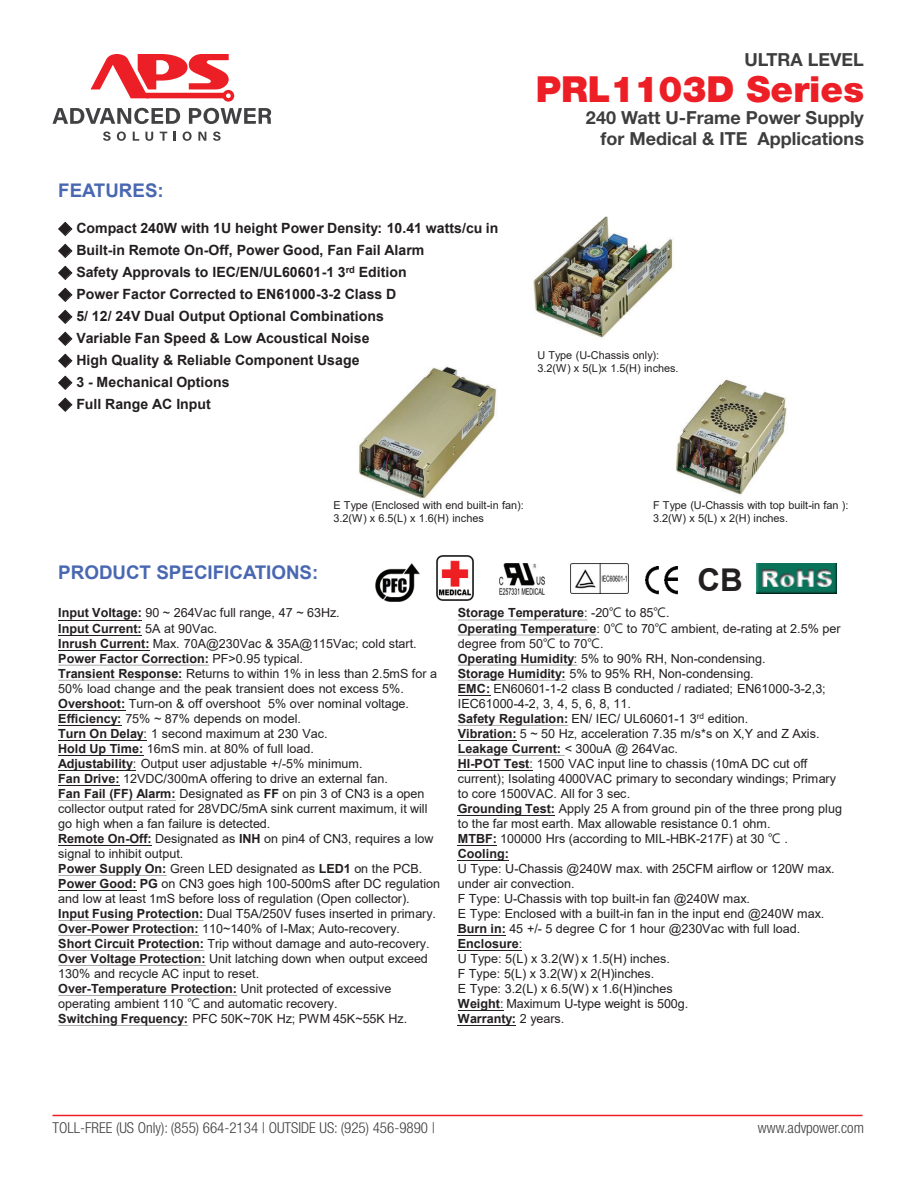
<style>
.page{position:relative;width:918px;height:1188px;background:#fff}
.page>*{position:absolute;margin:0;border:0;box-sizing:border-box;transform-origin:0 0}
.t1{font:900 36px "Helvetica Neue LT Std";color:#ed1f26}
.t2{font:700 31.35px "Arial";color:#231f20}
.t3{font:700 18.75px "Arial";color:#4968b1}
.t4{font:700 18px/21.6px "Helvetica Neue LT Std";color:#3e3e3f;text-align:right}
.t5{font:300 condensed 15px "Helvetica Neue LT Std";color:#413f41}
.t6{font:700 14.1px "Arial";color:#231f20}
.t7{font:12.6px/15px "Arial";letter-spacing:-.005em;color:#231f20}
.t8{font:10.95px/13.2px "Arial";color:#231f20}
.s1{font-family:"P Ming Li U";font-weight:400}
.s2{font-weight:700}
.s3{font-family:"Microsoft Jheng Hei"}
</style>
<div class="page">
<hr style="left:52px;top:1115px;width:810px;height:1px;background:#ed1f26">
<div style="left:223px;top:90px;width:11px;height:12px;background:#ed1f26;border-radius:50%"></div>
<svg style="left:91px;top:54px;width:140px;height:44px"></svg>
<svg style="left:103px;top:132px;width:8px;height:9px"></svg>
<svg style="left:117px;top:132px;width:9px;height:9px"></svg>
<svg style="left:133px;top:132px;width:6px;height:9px"></svg>
<svg style="left:145px;top:132px;width:8px;height:9px"></svg>
<svg style="left:160px;top:132px;width:7px;height:9px"></svg>
<svg style="left:174px;top:132px;width:2px;height:9px"></svg>
<svg style="left:183px;top:132px;width:9px;height:9px"></svg>
<svg style="left:198px;top:132px;width:8px;height:9px"></svg>
<svg style="left:213px;top:132px;width:8px;height:9px"></svg>
<svg style="left:52px;top:108px;width:128px;height:16px"></svg>
<svg style="left:189px;top:108px;width:82px;height:16px"></svg>
<img style="left:676px;top:379px;width:111px;height:116px">
<img style="left:358px;top:366px;width:139px;height:133px">
<img style="left:533px;top:216px;width:140px;height:122px">
<hr style="left:58px;top:620px;width:84px;height:1px;background:#231f20">
<hr style="left:58px;top:635px;width:84px;height:1px;background:#231f20">
<hr style="left:58px;top:650px;width:92px;height:1px;background:#231f20">
<svg style="left:58px;top:665px;width:151px;height:1px"></svg>
<svg style="left:58px;top:680px;width:125px;height:1px"></svg>
<hr style="left:58px;top:710px;width:67px;height:1px;background:#231f20">
<hr style="left:58px;top:725px;width:63px;height:1px;background:#231f20">
<hr style="left:58px;top:740px;width:89px;height:1px;background:#231f20">
<hr style="left:58px;top:755px;width:85px;height:1px;background:#231f20">
<hr style="left:58px;top:770px;width:78px;height:1px;background:#231f20">
<hr style="left:58px;top:785px;width:62px;height:1px;background:#231f20">
<svg style="left:58px;top:800px;width:118px;height:1px"></svg>
<hr style="left:58px;top:845px;width:94px;height:1px;background:#231f20">
<svg style="left:58px;top:875px;width:109px;height:1px"></svg>
<hr style="left:58px;top:890px;width:79px;height:1px;background:#231f20">
<svg style="left:58px;top:920px;width:145px;height:1px"></svg>
<svg style="left:58px;top:935px;width:141px;height:1px"></svg>
<svg style="left:58px;top:950px;width:146px;height:1px"></svg>
<svg style="left:58px;top:965px;width:148px;height:1px"></svg>
<svg style="left:58px;top:995px;width:179px;height:1px"></svg>
<svg style="left:58px;top:1025px;width:130px;height:1px"></svg>
<svg style="left:458px;top:620px;width:130px;height:1px"></svg>
<svg style="left:458px;top:635px;width:138px;height:1px"></svg>
<svg style="left:458px;top:665px;width:119px;height:1px"></svg>
<svg style="left:458px;top:680px;width:108px;height:1px"></svg>
<hr style="left:458px;top:695px;width:32px;height:1px;background:#231f20">
<svg style="left:458px;top:725px;width:110px;height:1px"></svg>
<hr style="left:458px;top:740px;width:59px;height:1px;background:#231f20">
<svg style="left:458px;top:755px;width:107px;height:1px"></svg>
<hr style="left:458px;top:770px;width:75px;height:1px;background:#231f20">
<hr style="left:458px;top:815px;width:97px;height:1px;background:#231f20">
<hr style="left:458px;top:845px;width:39px;height:1px;background:#231f20">
<hr style="left:458px;top:860px;width:51px;height:1px;background:#231f20">
<hr style="left:458px;top:935px;width:48px;height:1px;background:#231f20">
<hr style="left:458px;top:950px;width:64px;height:1px;background:#231f20">
<hr style="left:458px;top:1010px;width:46px;height:1px;background:#231f20">
<hr style="left:458px;top:1025px;width:58px;height:1px;background:#231f20">
<img style="left:645px;top:566px;width:33px;height:29px">
<img style="left:757px;top:564px;width:80px;height:30px">
<img style="left:437px;top:555px;width:37px;height:45px">
<img style="left:375px;top:564px;width:45px;height:38px">
<img style="left:500px;top:564px;width:44px;height:30px">
<img style="left:571px;top:564px;width:57px;height:30px">
<h3 class="t3" style="left:58px;top:178px;width:107px">FEATURES:</h3>
<p class="t6" style="left:58px;top:218px;width:442px"><span class="s1">◆</span> Compact 240W with 1U height Power Density: 10.41 watts/cu in</p>
<p class="t6" style="left:58px;top:240px;width:368px"><span class="s1">◆</span> Built-in Remote On-Off, Power Good, Fan Fail Alarm</p>
<p class="t6" style="left:58px;top:262px;width:350px"><span class="s1">◆</span> Safety Approvals to IEC/EN/UL60601-1 3<sup>rd</sup> Edition</p>
<p class="t6" style="left:58px;top:284px;width:340px"><span class="s1">◆</span> Power Factor Corrected to EN61000-3-2 Class D</p>
<p class="t6" style="left:58px;top:306px;width:327px"><span class="s1">◆</span> 5/ 12/ 24V Dual Output Optional Combinations</p>
<p class="t6" style="left:58px;top:328px;width:313px"><span class="s1">◆</span> Variable Fan Speed &amp; Low Acoustical Noise</p>
<p class="t6" style="left:58px;top:350px;width:303px"><span class="s1">◆</span> High Quality &amp; Reliable Component Usage</p>
<p class="t6" style="left:58px;top:372px;width:173px"><span class="s1">◆</span> 3 - Mechanical Options</p>
<p class="t6" style="left:58px;top:394px;width:154px"><span class="s1">◆</span> Full Range AC Input</p>
<h3 class="t4" style="left:745px;top:49px;width:121px">ULTRA LEVEL</h3>
<h1 class="t1" style="left:536px;top:68px;width:330px">PRL1103D Series</h1>
<h3 class="t4" style="left:586px;top:106px;width:280px">240 Watt U-Frame Power Supply for Medical &amp; ITE Applications</h3>
<p class="t8" style="left:538px;top:348px;width:143px">U Type (U-Chassis only):<br>3.2(W) x 5(L)x 1.5(H) inches.</p>
<h3 class="t3" style="left:58px;top:559px;width:262px">PRODUCT SPECIFICATIONS:</h3>
<p class="t8" style="left:334px;top:499px;width:192px">E Type (Enclosed with end built-in fan):<br>3.2(W) x 6.5(L) x 1.6(H) inches</p>
<p class="t8" style="left:653px;top:499px;width:197px">F Type (U-Chassis with top built-in fan ):<br>3.2(W) x 5(L) x 2(H) inches.</p>
<h2 class="t2" style="left:697px;top:558px;width:47px">CB</h2>
<p class="t7" style="left:58px;top:605px;width:383px"><span class="s2">Input Voltage:</span> 90 ~ 264Vac full range, 47 ~ 63Hz.<br><span class="s2">Input Current:</span> 5A at 90Vac.<br><span class="s2">Inrush Current:</span> Max. 70A@230Vac &amp; 35A@115Vac; cold start.<br><span class="s2">Power Factor Correction:</span> PF&gt;0.95 typical.<br><span class="s2">Transient Response:</span> Returns to within 1% in less than 2.5mS for a 50% load change and the peak transient does not excess 5%.<br><span class="s2">Overshoot:</span> Turn-on &amp; off overshoot 5% over nominal voltage.<br><span class="s2">Efficiency:</span> 75% ~ 87% depends on model.<br><span class="s2">Turn On Delay</span>: 1 second maximum at 230 Vac.<br><span class="s2">Hold Up Time:</span> 16mS min. at 80% of full load.<br><span class="s2">Adjustability</span>: Output user adjustable +/-5% minimum.<br><span class="s2">Fan Drive:</span> 12VDC/300mA offering to drive an external fan.<br><span class="s2">Fan Fail (FF) Alarm:</span> Designated as <span class="s2">FF</span> on pin 3 of CN3 is a open collector output rated for 28VDC/5mA sink current maximum, it will go high when a fan failure is detected.<br><span class="s2">Remote On-Off:</span> Designated as <span class="s2">INH</span> on pin4 of CN3, requires a low signal to inhibit output.<br><span class="s2">Power Supply On:</span> Green LED designated as <span class="s2">LED1</span> on the PCB.<br><span class="s2">Power Good: PG</span> on CN3 goes high 100-500mS after DC regulation and low at least 1mS before loss of regulation (Open collector).<br><span class="s2">Input Fusing Protection:</span> Dual T5A/250V fuses inserted in primary.<br><span class="s2">Over-Power Protection:</span> 110~140% of I-Max; Auto-recovery.<br><span class="s2">Short Circuit Protection:</span> Trip without damage and auto-recovery.<br><span class="s2">Over Voltage Protection:</span> Unit latching down when output exceed 130% and recycle AC input to reset.<br><span class="s2">Over-Temperature Protection:</span> Unit protected of excessive operating ambient 110 <span class="s3">℃</span> and automatic recovery.<br><span class="s2">Switching Frequency:</span> PFC 50K~70K Hz; PWM 45K~55K Hz.</p>
<p class="t7" style="left:458px;top:605px;width:386px"><span class="s2">Storage Temperature</span>: -20<span class="s3">℃</span> to 85<span class="s3">℃</span>.<br><span class="s2">Operating Temperature</span>: 0<span class="s3">℃</span> to 70<span class="s3">℃</span> ambient, de-rating at 2.5% per degree from 50<span class="s3">℃</span> to 70<span class="s3">℃</span>.<br><span class="s2">Operating Humidity</span>: 5% to 90% RH, Non-condensing.<br><span class="s2">Storage Humidity:</span> 5% to 95% RH, Non-condensing.<br><span class="s2">EMC:</span> EN60601-1-2 class B conducted / radiated; EN61000-3-2,3; IEC61000-4-2, 3, 4, 5, 6, 8, 11.<br><span class="s2">Safety Regulation:</span> EN/ IEC/ UL60601-1 3<sup>rd</sup> edition.<br><span class="s2">Vibration:</span> 5 ~ 50 Hz, acceleration 7.35 m/s*s on X,Y and Z Axis.<br><span class="s2">Leakage Current:</span> &lt; 300uA @ 264Vac.<br><span class="s2">HI-POT Test</span>: 1500 VAC input line to chassis (10mA DC cut off current); Isolating 4000VAC primary to secondary windings; Primary to core 1500VAC. All for 3 sec.<br><span class="s2">Grounding Test:</span> Apply 25 A from ground pin of the three prong plug to the far most earth. Max allowable resistance 0.1 ohm.<br><span class="s2">MTBF:</span> 100000 Hrs (according to MIL-HBK-217F) at 30 <span class="s3">℃</span> .<br><span class="s2">Cooling:</span></p>
<p class="t7" style="left:458px;top:861px;width:378px">U Type: U-Chassis @240W max. with 25CFM airflow or 120W max. under air convection.<br>F Type: U-Chassis with top built-in fan @240W max.<br>E Type: Enclosed with a built-in fan in the input end @240W max.<br><span class="s2">Burn in:</span> 45 +/- 5 degree C for 1 hour @230Vac with full load.<br><span class="s2">Enclosure</span>:<br>U Type: 5(L) x 3.2(W) x 1.5(H) inches.<br>F Type: 5(L) x 3.2(W) x 2(H)inches.<br>E Type: 3.2(L) x 6.5(W) x 1.6(H)inches<br><span class="s2">Weight</span>: Maximum U-type weight is 500g.<br><span class="s2">Warranty:</span> 2 years.</p>
<p class="t5" style="left:52px;top:1119px;width:384px">TOLL-FREE (US Only): (855) 664-2134 | OUTSIDE US: (925) 456-9890 |</p>
<p class="t5" style="left:758px;top:1119px;width:108px">www.advpower.com</p>
</div>
